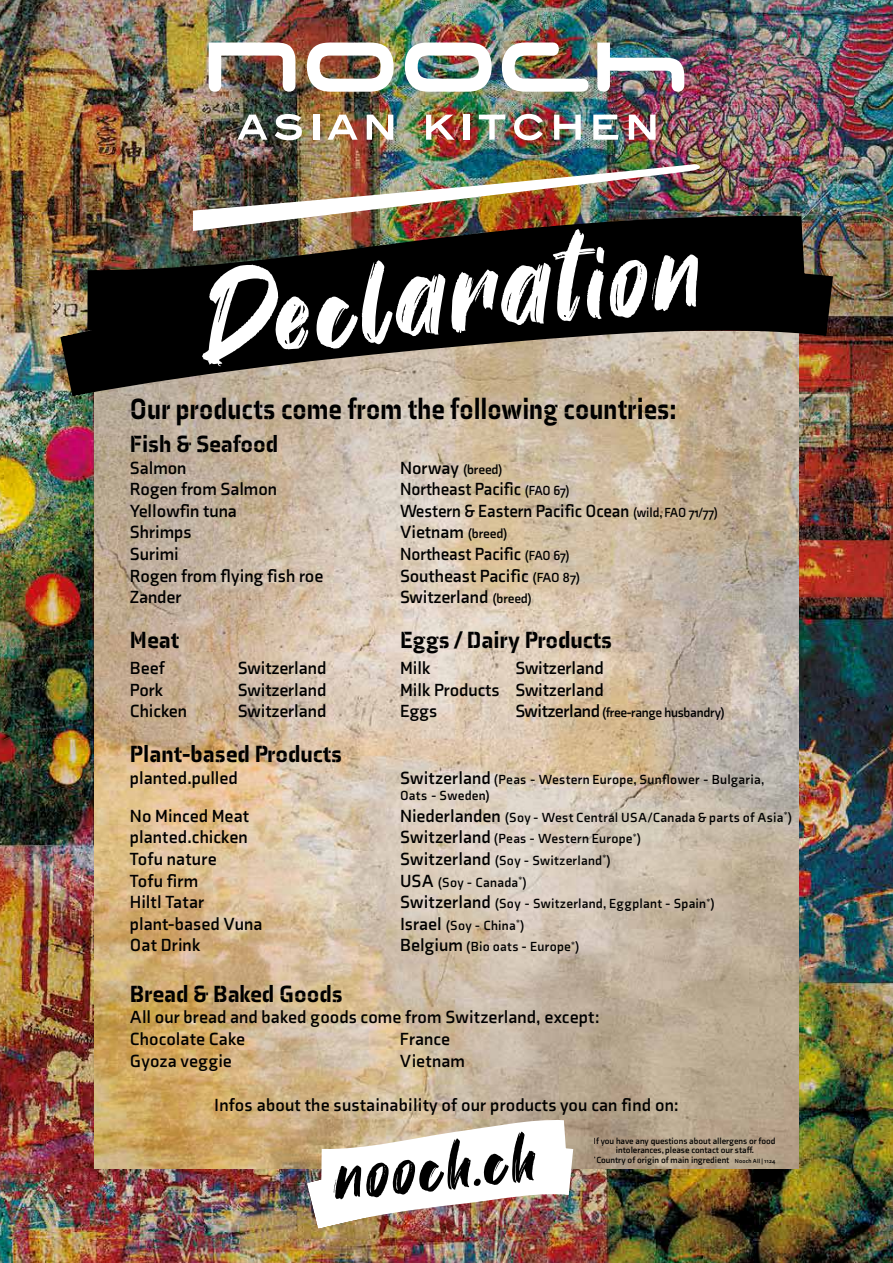
<style>
.page{position:relative;width:893px;height:1263px;background:#fff}
.page>*{position:absolute;margin:0;border:0;box-sizing:border-box;transform-origin:0 0}
.t1{font:129px "Youth Power";color:#fff}
.t2{font:77.25px "Youth Power";color:#000}
.t3{font:900 30px "Axia Stencil";letter-spacing:.005em;color:#000;scale:.9 1}
.t4{font:900 24px "Axia Stencil";color:#000}
.t5{font:700 18px/21.6px "Axia";color:#000}
.t6{font:700 18px "Axia";color:#000;scale:.95 1}
.t7{font:700 13.5px/16.2px "Axia";letter-spacing:.02em;color:#000}
.t8{font:700 13.5px "Axia";letter-spacing:-.02em;color:#000}
.t9{font:700 9px/9.8px "Axia";color:#000;text-align:center}
.s1{font-size:18px}
.s2{font-size:13.5px}
.s3{font-size:6px}
</style>
<div class="page">
<img style="left:0;top:0;width:893px;height:1263px">
<img style="left:95px;top:424px;width:703px;height:744px">
<img style="left:209px;top:43px;width:86px;height:49px">
<img style="left:502px;top:43px;width:86px;height:49px">
<img style="left:597px;top:43px;width:87px;height:49px">
<img style="left:307px;top:43px;width:87px;height:49px">
<img style="left:405px;top:43px;width:87px;height:49px">
<svg style="left:237px;top:115px;width:30px;height:25px"></svg>
<svg style="left:275px;top:114px;width:27px;height:26px"></svg>
<div style="left:313px;top:115px;width:6px;height:25px;background:#fff"></div>
<svg style="left:328px;top:115px;width:30px;height:25px"></svg>
<svg style="left:367px;top:115px;width:26px;height:25px"></svg>
<svg style="left:426px;top:115px;width:28px;height:25px"></svg>
<div style="left:463px;top:115px;width:7px;height:25px;background:#fff"></div>
<svg style="left:479px;top:115px;width:26px;height:25px"></svg>
<svg style="left:514px;top:114px;width:29px;height:26px"></svg>
<svg style="left:554px;top:115px;width:27px;height:25px"></svg>
<svg style="left:593px;top:115px;width:25px;height:25px"></svg>
<svg style="left:629px;top:115px;width:26px;height:25px"></svg>
<img style="left:193px;top:164px;width:512px;height:25px">
<img style="left:257px;top:1098px;width:636px;height:163px">
<img style="left:57px;top:189px;width:780px;height:235px">
<h1 class="t1" style="left:194px;top:245px;width:504px;rotate:-6deg">Declaration</h1>
<h3 class="t3" style="left:130px;top:390px;width:609px">Our products come from the following countries:</h3>
<h3 class="t4" style="left:130px;top:429px;width:150px">Fish &amp; Seafood</h3>
<p class="t5" style="left:130px;top:457px;width:58px">Salmon</p>
<p class="t7" style="left:400px;top:461px;width:104px"><span class="s1">Norway</span> (breed)</p>
<p class="t5" style="left:130px;top:478px;width:149px">Rogen from Salmon</p>
<p class="t6" style="left:400px;top:478px;width:181px">Northeast Pacific <span class="s2">(FAO 67)</span></p>
<p class="t5" style="left:130px;top:500px;width:108px">Yellowfin tuna</p>
<p class="t6" style="left:400px;top:500px;width:337px">Western &amp; Eastern Pacific Ocean <span class="s2">(wild, FAO 71/77)</span></p>
<p class="t5" style="left:130px;top:521px;width:63px">Shrimps</p>
<p class="t5" style="left:400px;top:521px;width:109px">Vietnam <span class="s2">(breed)</span></p>
<p class="t5" style="left:130px;top:543px;width:50px">Surimi</p>
<p class="t6" style="left:400px;top:543px;width:181px">Northeast Pacific <span class="s2">(FAO 67)</span></p>
<p class="t5" style="left:130px;top:565px;width:195px">Rogen from flying fish roe</p>
<p class="t5" style="left:400px;top:565px;width:182px">Southeast Pacific <span class="s2">(FAO 87)</span></p>
<p class="t5" style="left:130px;top:586px;width:53px">Zander</p>
<p class="t5" style="left:400px;top:586px;width:134px">Switzerland <span class="s2">(breed)</span></p>
<h3 class="t4" style="left:130px;top:625px;width:51px">Meat</h3>
<h3 class="t4" style="left:400px;top:625px;width:214px">Eggs / Dairy Products</h3>
<p class="t5" style="left:130px;top:657px;width:36px">Beef</p>
<p class="t5" style="left:238px;top:657px;width:90px">Switzerland</p>
<p class="t5" style="left:400px;top:657px;width:32px">Milk</p>
<p class="t5" style="left:515px;top:657px;width:90px">Switzerland</p>
<p class="t5" style="left:130px;top:679px;width:35px">Pork</p>
<p class="t5" style="left:238px;top:679px;width:90px">Switzerland</p>
<p class="t5" style="left:400px;top:679px;width:205px">Milk Products Switzerland</p>
<p class="t5" style="left:130px;top:700px;width:59px">Chicken</p>
<p class="t5" style="left:238px;top:700px;width:90px">Switzerland</p>
<p class="t5" style="left:400px;top:700px;width:39px">Eggs</p>
<p class="t8" style="left:515px;top:704px;width:211px"><span class="s1">Switzerland</span> (free-range husbandry)</p>
<h3 class="t4" style="left:130px;top:739px;width:214px">Plant-based Products</h3>
<p class="t5" style="left:130px;top:767px;width:109px">planted.pulled</p>
<p class="t7" style="left:400px;top:771px;width:366px"><span class="s1">Switzerland</span> (Peas - Western Europe, Sunflower - Bulgaria,<br>Oats - Sweden)</p>
<p class="t5" style="left:130px;top:805px;width:121px">No Minced Meat</p>
<p class="t7" style="left:400px;top:809px;width:394px"><span class="s1">Niederlanden</span> (Soy - West Central USA/Canada &amp; parts of Asia<sup>*</sup>)</p>
<p class="t5" style="left:130px;top:826px;width:119px">planted.chicken</p>
<p class="t7" style="left:400px;top:830px;width:243px"><span class="s1">Switzerland</span> (Peas - Western Europe<sup>*</sup>)</p>
<p class="t5" style="left:130px;top:848px;width:88px">Tofu nature</p>
<p class="t7" style="left:400px;top:852px;width:213px"><span class="s1">Switzerland</span> (Soy - Switzerland<sup>*</sup>)</p>
<p class="t5" style="left:130px;top:869px;width:70px">Tofu firm</p>
<p class="t7" style="left:400px;top:874px;width:129px"><span class="s1">USA</span> (Soy - Canada<sup>*</sup>)</p>
<p class="t5" style="left:130px;top:891px;width:76px">Hiltl Tatar</p>
<p class="t7" style="left:400px;top:895px;width:317px"><span class="s1">Switzerland</span> (Soy - Switzerland, Eggplant - Spain<sup>*</sup>)</p>
<p class="t5" style="left:130px;top:913px;width:134px">plant-based Vuna</p>
<p class="t7" style="left:400px;top:917px;width:126px"><span class="s1">Israel</span> (Soy - China<sup>*</sup>)</p>
<p class="t5" style="left:130px;top:934px;width:72px">Oat Drink</p>
<p class="t7" style="left:400px;top:938px;width:181px"><span class="s1">Belgium</span> (Bio oats - Europe<sup>*</sup>)</p>
<h3 class="t4" style="left:130px;top:979px;width:214px">Bread &amp; Baked Goods</h3>
<p class="t5" style="left:130px;top:1006px;width:471px">All our bread and baked goods come from Switzerland, except:<br>Chocolate Cake</p>
<p class="t5" style="left:400px;top:1028px;width:52px">France</p>
<p class="t5" style="left:130px;top:1049px;width:103px">Gyoza veggie</p>
<p class="t5" style="left:400px;top:1049px;width:67px">Vietnam</p>
<p class="t5" style="left:214px;top:1094px;width:466px">Infos about the sustainability of our products you can find on:</p>
<p class="t9" style="left:594px;top:1135px;width:183px">If you have any questions about allergens or food intolerances, please contact our staff.<br><sup>*</sup>Country of origin of main ingredient <span class="s3">Nooch All | 1124</span></p>
<h2 class="t2" style="left:330px;top:1131px;width:204px;rotate:-6deg">nooch.ch</h2>
</div>
